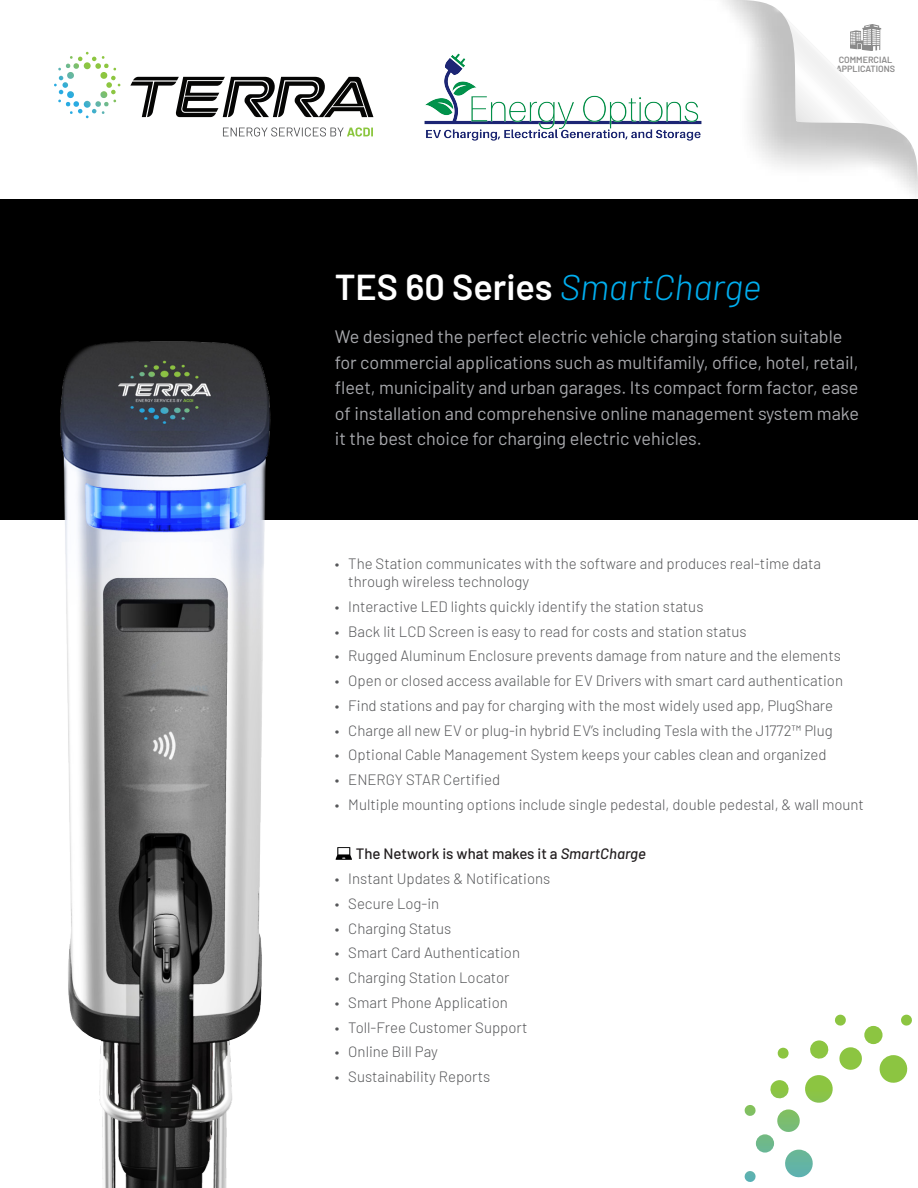
<style>
.page{position:relative;width:918px;height:1188px;background:#fff}
.page>*{position:absolute;margin:0;border:0;box-sizing:border-box;transform-origin:0 0}
.t1{font:600 36px "Barlow";color:#fff}
.t2{font:18px/25.5px "Barlow";color:#a8a9ad}
.t3{font:300 15px/18px "Barlow";color:#57585a}
.t4{font:500 15px "Barlow";color:#231f20}
.t5{font:600 9px/9px "Barlow";color:#8c8b8b;text-align:center}
.s1{font-weight:300;font-style:italic;color:#00aeef}
.s2{font-style:italic}
</style>
<div class="page">
<div style="left:0;top:199px;width:918px;height:320px;background:#000"></div>
<svg style="left:130px;top:77px;width:243px;height:40px"></svg>
<svg style="left:54px;top:52px;width:66px;height:66px"></svg>
<svg style="left:223px;top:127px;width:150px;height:10px"></svg>
<svg style="left:785px;top:1150px;width:28px;height:28px"></svg>
<svg style="left:879px;top:1055px;width:29px;height:28px"></svg>
<svg style="left:756px;top:1134px;width:18px;height:19px"></svg>
<svg style="left:864px;top:1026px;width:19px;height:18px"></svg>
<svg style="left:770px;top:1040px;width:92px;height:92px"></svg>
<svg style="left:744px;top:1105px;width:12px;height:11px"></svg>
<svg style="left:744px;top:1171px;width:12px;height:11px"></svg>
<svg style="left:901px;top:1015px;width:11px;height:11px"></svg>
<svg style="left:834px;top:1015px;width:12px;height:11px"></svg>
<img style="left:28px;top:341px;width:273px;height:847px">
<svg style="left:336px;top:847px;width:16px;height:13px"></svg>
<svg style="left:723px;top:0;width:195px;height:196px"></svg>
<svg style="left:782px;top:14px;width:122px;height:122px"></svg>
<img style="left:424px;top:53px;width:278px;height:88px">
<p class="t5" style="left:836px;top:55px;width:61px">COMMERCIAL<br>APPLICATIONS</p>
<p class="t1" style="left:335px;top:260px;width:428px">TES 60 Series <span class="s1">SmartCharge</span></p>
<p class="t2" style="left:335px;top:323px;width:526px">We designed the perfect electric vehicle charging station suitable for commercial applications such as multifamily, office, hotel, retail, fleet, municipality and urban garages. Its compact form factor, ease of installation and comprehensive online management system make it the best choice for charging electric vehicles.</p>
<p class="t3" style="left:348px;top:554px;width:474px;text-indent:-14px">• The Station communicates with the software and produces real-time data through wireless technology</p>
<p class="t3" style="left:335px;top:596px;width:370px">• Interactive LED lights quickly identify the station status</p>
<p class="t3" style="left:335px;top:621px;width:414px">• Back lit LCD Screen is easy to read for costs and station status</p>
<p class="t3" style="left:335px;top:646px;width:508px">• Rugged Aluminum Enclosure prevents damage from nature and the elements</p>
<p class="t3" style="left:335px;top:671px;width:510px">• Open or closed access available for EV Drivers with smart card authentication</p>
<p class="t3" style="left:335px;top:695px;width:500px">• Find stations and pay for charging with the most widely used app, PlugShare</p>
<p class="t3" style="left:335px;top:720px;width:499px">• Charge all new EV or plug-in hybrid EV’s including Tesla with the J1772™ Plug</p>
<p class="t3" style="left:335px;top:745px;width:493px">• Optional Cable Management System keeps your cables clean and organized</p>
<p class="t3" style="left:335px;top:770px;width:167px">• ENERGY STAR Certified</p>
<p class="t3" style="left:335px;top:794px;width:531px">• Multiple mounting options include single pedestal, double pedestal, &amp; wall mount</p>
<p class="t4" style="left:356px;top:843px;width:292px">The Network is what makes it a <span class="s2">SmartCharge</span></p>
<p class="t3" style="left:335px;top:869px;width:217px">• Instant Updates &amp; Notifications</p>
<p class="t3" style="left:335px;top:893px;width:106px">• Secure Log-in</p>
<p class="t3" style="left:335px;top:918px;width:118px">• Charging Status</p>
<p class="t3" style="left:335px;top:943px;width:187px">• Smart Card Authentication</p>
<p class="t3" style="left:335px;top:968px;width:176px">• Charging Station Locator</p>
<p class="t3" style="left:335px;top:992px;width:175px">• Smart Phone Application</p>
<p class="t3" style="left:335px;top:1017px;width:194px">• Toll-Free Customer Support</p>
<p class="t3" style="left:335px;top:1042px;width:105px">• Online Bill Pay</p>
<p class="t3" style="left:335px;top:1067px;width:157px">• Sustainability Reports</p>
</div>
